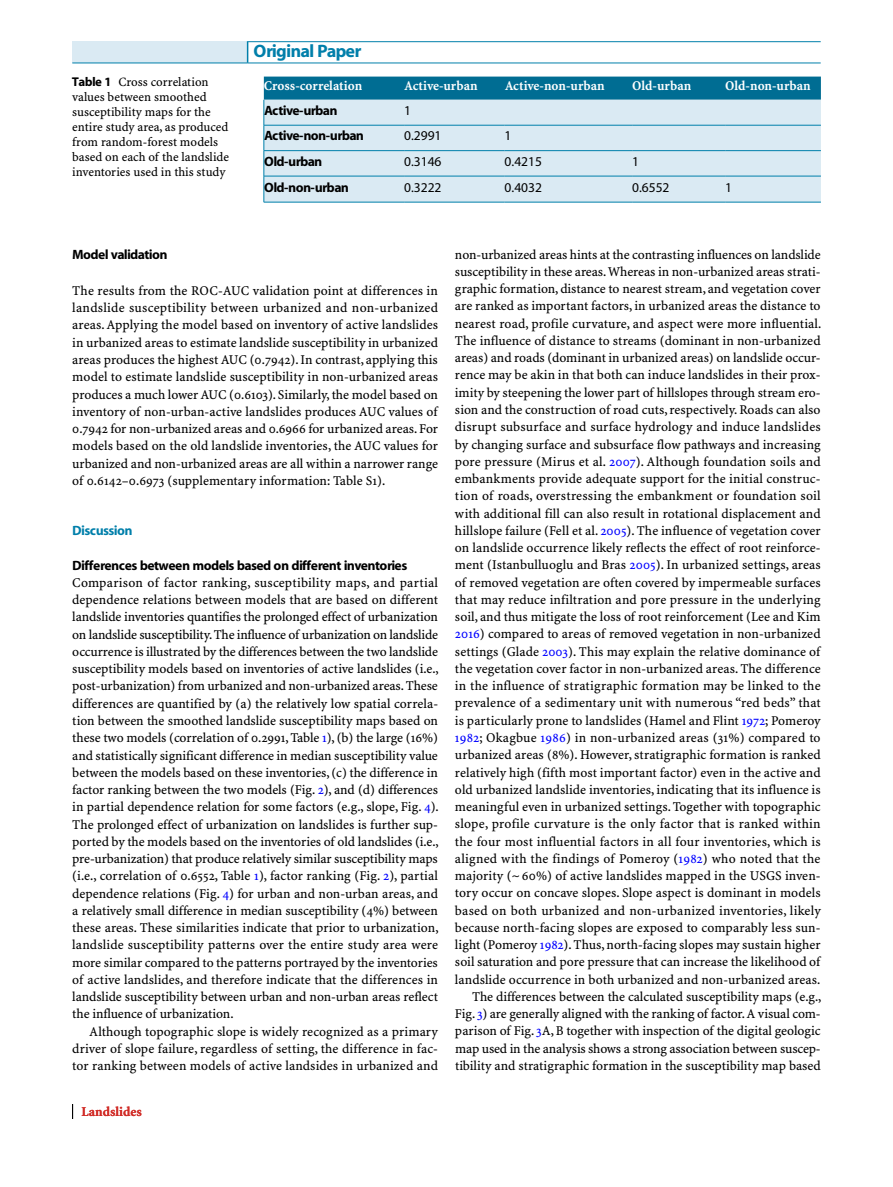
<style>
.page{position:relative;width:893px;height:1187px;background:#fff}
.page>*{position:absolute;margin:0;border:0;box-sizing:border-box;transform-origin:0 0}
.t1{font:700 18px "S Myriad";color:#007faa}
.t2{font:13.5px/17.2px "S Minion Plus";letter-spacing:.005em;color:#000;text-align:justify}
.t3{font:700 13.5px "S Myriad";color:#000}
.t4{font:700 13.5px "S Minion Plus";color:#fff}
.t5{font:13.5px "S Myriad";color:#000}
.t6{font:13.5px "S Minion Plus Bold 3";color:#d12d28}
.t7{font:700 13.5px "S Myriad";color:#007faa}
.t8{font:12.75px/15px "S Minion Plus";color:#000}
.s1{font-family:"S Myriad";font-weight:700}
.s2{color:#00f}
</style>
<div class="page">
<div style="left:72px;top:42px;width:176px;height:21px;background:#daeaf3"></div>
<svg style="left:247px;top:42px;width:1px;height:21px"></svg>
<hr style="left:72px;top:63px;width:176px;height:1px;background:#007faa">
<hr style="left:247px;top:41px;width:574px;height:1px;background:#007faa">
<hr style="left:248px;top:63px;width:573px;height:1px;background:#007faa">
<svg style="left:72px;top:1104px;width:1px;height:14px"></svg>
<svg style="left:264px;top:77px;width:557px;height:125px;background:#afd1e0"></svg>
<hr style="left:264px;top:125px;width:140px;height:1px;background:#007faa">
<hr style="left:404px;top:125px;width:101px;height:1px;background:#007faa">
<hr style="left:505px;top:125px;width:127px;height:1px;background:#007faa">
<hr style="left:632px;top:125px;width:93px;height:1px;background:#007faa">
<hr style="left:725px;top:125px;width:96px;height:1px;background:#007faa">
<hr style="left:264px;top:150px;width:140px;height:1px;background:#007faa">
<hr style="left:404px;top:150px;width:101px;height:1px;background:#007faa">
<hr style="left:505px;top:150px;width:127px;height:1px;background:#007faa">
<hr style="left:632px;top:150px;width:93px;height:1px;background:#007faa">
<hr style="left:725px;top:150px;width:96px;height:1px;background:#007faa">
<hr style="left:264px;top:176px;width:140px;height:1px;background:#007faa">
<hr style="left:404px;top:176px;width:101px;height:1px;background:#007faa">
<hr style="left:505px;top:176px;width:127px;height:1px;background:#007faa">
<hr style="left:632px;top:176px;width:93px;height:1px;background:#007faa">
<hr style="left:725px;top:176px;width:96px;height:1px;background:#007faa">
<hr style="left:264px;top:202px;width:140px;height:1px;background:#007faa">
<hr style="left:404px;top:202px;width:101px;height:1px;background:#007faa">
<hr style="left:505px;top:202px;width:127px;height:1px;background:#007faa">
<hr style="left:632px;top:202px;width:93px;height:1px;background:#007faa">
<hr style="left:725px;top:202px;width:96px;height:1px;background:#007faa">
<h1 class="t1" style="left:254px;top:42px;width:108px">Original Paper</h1>
<p class="t8" style="left:72px;top:75px;width:158px"><span class="s1">Table 1</span> Cross correlation values between smoothed susceptibility maps for the entire study area, as produced from random-forest models based on each of the landslide inventories used in this study</p>
<p class="t4" style="left:264px;top:78px;width:100px">Cross-correlation</p>
<p class="t4" style="left:404px;top:78px;width:75px">Active-urban</p>
<p class="t4" style="left:505px;top:78px;width:102px">Active-non-urban</p>
<p class="t4" style="left:632px;top:78px;width:61px">Old-urban</p>
<p class="t4" style="left:725px;top:78px;width:87px">Old-non-urban</p>
<p class="t3" style="left:264px;top:103px;width:74px">Active-urban</p>
<p class="t5" style="left:404px;top:103px;width:8px">1</p>
<p class="t3" style="left:264px;top:129px;width:101px">Active-non-urban</p>
<p class="t5" style="left:404px;top:129px;width:39px">0.2991</p>
<p class="t5" style="left:505px;top:129px;width:8px">1</p>
<p class="t3" style="left:264px;top:154px;width:59px">Old-urban</p>
<p class="t5" style="left:404px;top:154px;width:39px">0.3146</p>
<p class="t5" style="left:505px;top:154px;width:39px">0.4215</p>
<p class="t5" style="left:632px;top:154px;width:8px">1</p>
<p class="t3" style="left:264px;top:180px;width:86px">Old-non-urban</p>
<p class="t5" style="left:404px;top:180px;width:39px">0.3222</p>
<p class="t5" style="left:505px;top:180px;width:39px">0.4032</p>
<p class="t5" style="left:632px;top:180px;width:39px">0.6552</p>
<p class="t5" style="left:725px;top:180px;width:8px">1</p>
<p class="t3" style="left:72px;top:247px;width:96px">Model validation</p>
<p class="t2" style="left:72px;top:282px;width:367px">The results from the ROC-AUC validation point at differences in landslide susceptibility between urbanized and non-urbanized areas. Applying the model based on inventory of active landslides in urbanized areas to estimate landslide susceptibility in urbanized areas produces the highest AUC (0.7942). In contrast, applying this model to estimate landslide susceptibility in non-urbanized areas produces a much lower AUC (0.6103). Similarly, the model based on inventory of non-urban-active landslides produces AUC values of 0.7942 for non-urbanized areas and 0.6966 for urbanized areas. For models based on the old landslide inventories, the AUC values for urbanized and non-urbanized areas are all within a narrower range of 0.6142–0.6973 (supplementary information: Table S1).</p>
<p class="t7" style="left:72px;top:523px;width:61px">Discussion</p>
<p class="t3" style="left:72px;top:558px;width:336px">Differences between models based on different inventories</p>
<p class="t2" style="left:72px;top:574px;width:368px">Comparison of factor ranking, susceptibility maps, and partial dependence relations between models that are based on different landslide inventories quantifies the prolonged effect of urbanization on landslide susceptibility. The influence of urbanization on landslide occurrence is illustrated by the differences between the two landslide susceptibility models based on inventories of active landslides (i.e., post-urbanization) from urbanized and non-urbanized areas. These differences are quantified by (a) the relatively low spatial correla&shy;tion between the smoothed landslide susceptibility maps based on these two models (correlation of 0.2991, Table <span class="s2">1</span>), (b) the large (16%) and statistically significant difference in median susceptibility value between the models based on these inventories, (c) the difference in factor ranking between the two models (Fig. <span class="s2">2</span>), and (d) differences in partial dependence relation for some factors (e.g., slope, Fig. <span class="s2">4</span>).<br>The prolonged effect of urbanization on landslides is further sup&shy;ported by the models based on the inventories of old landslides (i.e., pre-urbanization) that produce relatively similar susceptibility maps (i.e., correlation of 0.6552, Table <span class="s2">1</span>), factor ranking (Fig. <span class="s2">2</span>), partial dependence relations (Fig. <span class="s2">4</span>) for urban and non-urban areas, and a relatively small difference in median susceptibility (4%) between these areas. These similarities indicate that prior to urbanization, landslide susceptibility patterns over the entire study area were more similar compared to the patterns portrayed by the inventories of active landslides, and therefore indicate that the differences in landslide susceptibility between urban and non-urban areas reflect the influence of urbanization.</p>
<p class="t2" style="left:72px;top:1022px;width:367px;text-indent:17px">Although topographic slope is widely recognized as a primary driver of slope failure, regardless of setting, the difference in fac&shy;tor ranking between models of active landsides in urbanized and</p>
<p class="t6" style="left:81px;top:1103px;width:62px">Landslides</p>
<p class="t2" style="left:455px;top:246px;width:368px;text-align:right">non-urbanized areas hints at the contrasting influences on landslide susceptibility in these areas. Whereas in non-urbanized areas strati&shy;graphic formation, distance to nearest stream, and vegetation cover are ranked as important factors, in urbanized areas the distance to nearest road, profile curvature, and aspect were more influential.<br>The influence of distance to streams (dominant in non-urbanized areas) and roads (dominant in urbanized areas) on landslide occur&shy;rence may be akin in that both can induce landslides in their prox&shy;imity by steepening the lower part of hillslopes through stream ero&shy;sion and the construction of road cuts, respectively. Roads can also disrupt subsurface and surface hydrology and induce landslides by changing surface and subsurface flow pathways and increasing pore pressure (Mirus et al. <span class="s2">2007</span>). Although foundation soils and embankments provide adequate support for the initial construc&shy;tion of roads, overstressing the embankment or foundation soil with additional fill can also result in rotational displacement and hillslope failure (Fell et al. <span class="s2">2005</span>). The influence of vegetation cover on landslide occurrence likely reflects the effect of root reinforce&shy;ment (Istanbulluoglu and Bras <span class="s2">2005</span>). In urbanized settings, areas of removed vegetation are often covered by impermeable surfaces that may reduce infiltration and pore pressure in the underlying soil, and thus mitigate the loss of root reinforcement (Lee and Kim <span class="s2">2016</span>) compared to areas of removed vegetation in non-urbanized settings (Glade <span class="s2">2003</span>). This may explain the relative dominance of the vegetation cover factor in non-urbanized areas. The difference in the influence of stratigraphic formation may be linked to the prevalence of a sedimentary unit with numerous “red beds” that is particularly prone to landslides (Hamel and Flint <span class="s2">1972</span>; Pomeroy <span class="s2">1982</span>; Okagbue <span class="s2">1986</span>) in non-urbanized areas (31%) compared to urbanized areas (8%). However, stratigraphic formation is ranked relatively high (fifth most important factor) even in the active and old urbanized landslide inventories, indicating that its influence is meaningful even in urbanized settings. Together with topographic slope, profile curvature is the only factor that is ranked within the four most influential factors in all four inventories, which is aligned with the findings of Pomeroy (<span class="s2">1982</span>) who noted that the majority (~60%) of active landslides mapped in the USGS inven&shy;tory occur on concave slopes. Slope aspect is dominant in models based on both urbanized and non-urbanized inventories, likely because north-facing slopes are exposed to comparably less sun&shy;light (Pomeroy <span class="s2">1982</span>). Thus, north-facing slopes may sustain higher soil saturation and pore pressure that can increase the likelihood of landslide occurrence in both urbanized and non-urbanized areas.<br>The differences between the calculated susceptibility maps (e.g., Fig. <span class="s2">3</span>) are generally aligned with the ranking of factor. A visual com&shy;parison of Fig. <span class="s2">3</span>A, B together with inspection of the digital geologic map used in the analysis shows a strong association between suscep&shy;tibility and stratigraphic formation in the susceptibility map based</p>
</div>
